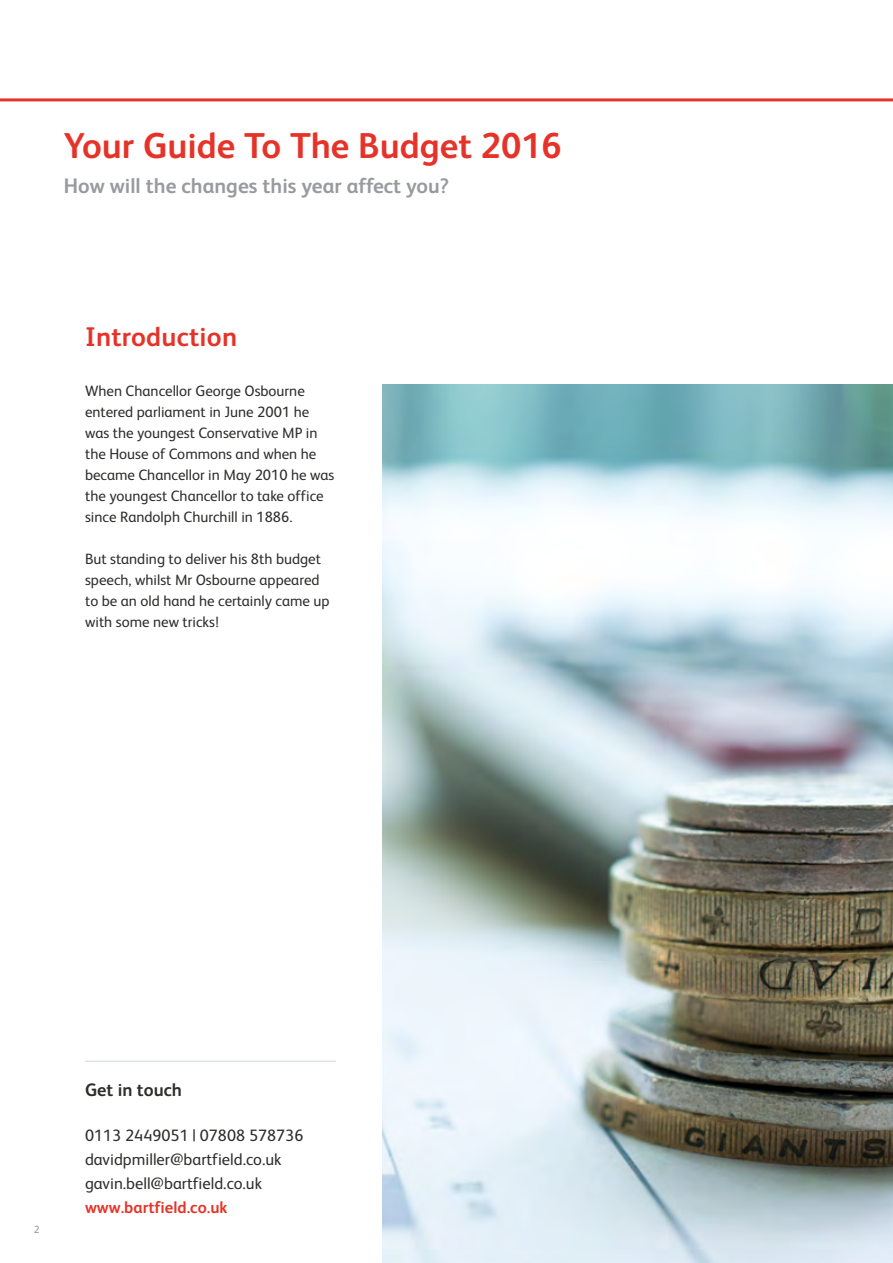
<style>
.page{position:relative;width:893px;height:1263px;background:#fff}
.page>*{position:absolute;margin:0;border:0;box-sizing:border-box;transform-origin:0 0}
.t1{font:700 36px "FS Albert";color:#e63329}
.t2{font:700 27px "FS Albert";letter-spacing:.01em;color:#e63329}
.t3{font:700 21px "FS Albert";color:#989a9e}
.t4{font:700 18px "FS Albert";color:#2d2d2c}
.t5{font:16.5px/24px "FS Albert";color:#2d2d2c}
.t6{font:700 16.5px "FS Albert";color:#e63329}
.t7{font:15px/21px "FS Albert";color:#2d2d2c}
.t8{font:10.5px "FS Albert";color:#989a9e}
</style>
<div class="page">
<hr style="left:0;top:98px;width:893px;height:3px;background:#e63329">
<img style="left:383px;top:385px;width:510px;height:878px">
<hr style="left:85px;top:1060px;width:251px;height:2px;background:#dfe3e3">
<h1 class="t1" style="left:64px;top:125px;width:499px">Your Guide To The Budget 2016</h1>
<h3 class="t3" style="left:64px;top:173px;width:387px">How will the changes this year affect you?</h3>
<h2 class="t2" style="left:85px;top:321px;width:154px">Introduction</h2>
<p class="t7" style="left:85px;top:381px;width:251px">When Chancellor George Osbourne entered parliament in June 2001 he was the youngest Conservative MP in the House of Commons and when he became Chancellor in May 2010 he was the youngest Chancellor to take office since Randolph Churchill in 1886.</p>
<p class="t7" style="left:85px;top:549px;width:246px">But standing to deliver his 8th budget speech, whilst Mr Osbourne appeared to be an old hand he certainly came up with some new tricks!</p>
<p class="t8" style="left:34px;top:1223px;width:7px">2</p>
<p class="t4" style="left:85px;top:1079px;width:98px">Get in touch</p>
<p class="t5" style="left:85px;top:1123px;width:220px">0113 2449051 | 07808 578736 davidpmiller@bartfield.co.uk gavin.bell@bartfield.co.uk</p>
<p class="t6" style="left:85px;top:1197px;width:144px">www.bartfield.co.uk</p>
</div>
